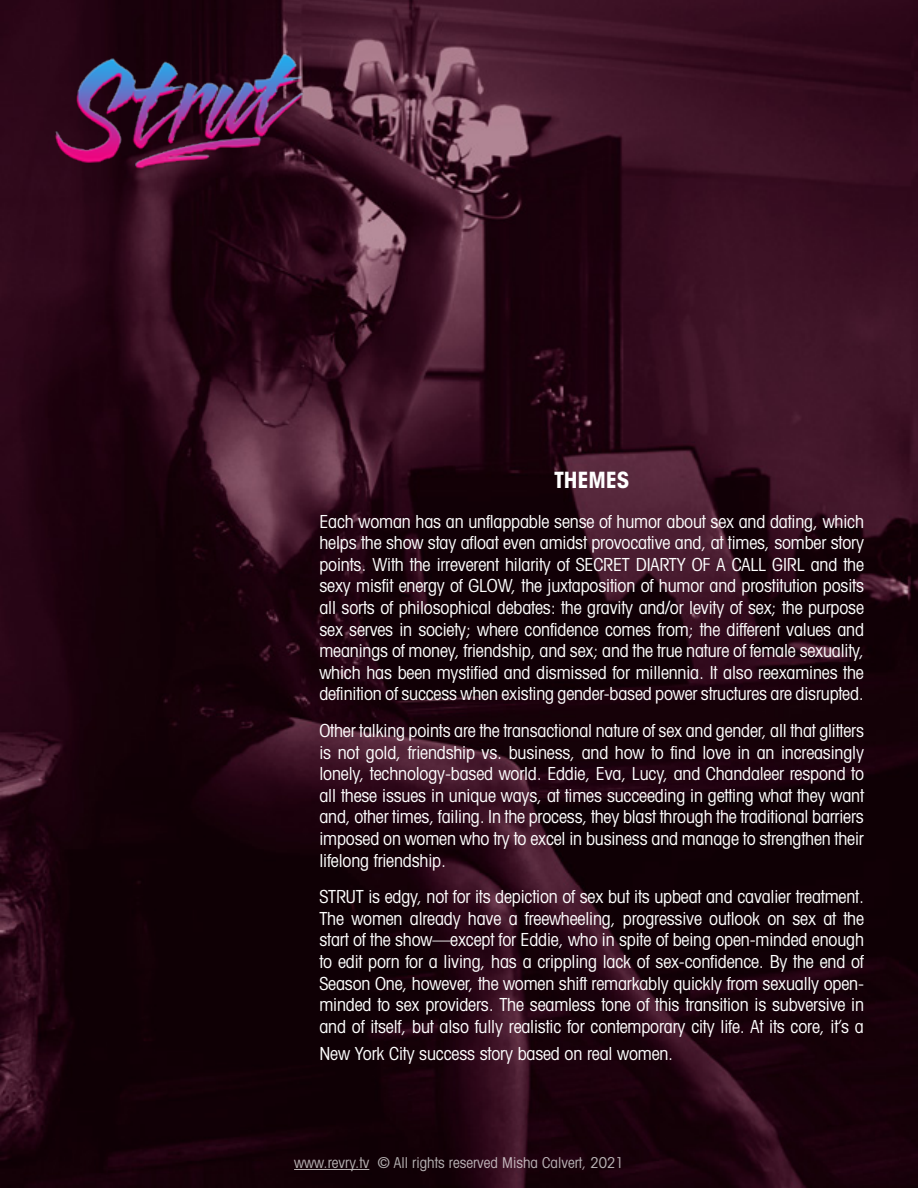
<style>
.page{position:relative;width:918px;height:1188px;background:#fff}
.page>*{position:absolute;margin:0;border:0;box-sizing:border-box;transform-origin:0 0}
.t1{font:700 condensed 22.5px "Avant Garde";letter-spacing:-.01em;color:#fff}
.t2{font:condensed 18px/21.6px "Avant Garde";letter-spacing:-.01em;color:#fff;text-align:justify}
.t3{font:condensed 15px "Avant Garde";color:#fff}
</style>
<div class="page">
<img style="left:0;top:0;width:918px;height:1188px">
<img style="left:48px;top:50px;width:265px;height:120px">
<hr style="left:294px;top:1169px;width:75px;height:1px;background:#fff">
<p class="t1" style="left:554px;top:466px;width:77px">THEMES</p>
<p class="t2" style="left:320px;top:510px;width:546px">Each woman has an unflappable sense of humor about sex and dating, which helps the show stay afloat even amidst provocative and, at times, somber story points. With the irreverent hilarity of SECRET DIARTY OF A CALL GIRL and the sexy misfit energy of GLOW, the juxtaposition of humor and prostitution posits all sorts of philosophical debates: the gravity and/or levity of sex; the purpose sex serves in society; where confidence comes from; the different values and meanings of money, friendship, and sex; and the true nature of female sexuality, which has been mystified and dismissed for millennia. It also reexamines the definition of success when existing gender-based power structures are disrupted.</p>
<p class="t2" style="left:320px;top:719px;width:546px">Other talking points are the transactional nature of sex and gender, all that glitters is not gold, friendship vs. business, and how to find love in an increasingly lonely, technology-based world. Eddie, Eva, Lucy, and Chandaleer respond to all these issues in unique ways, at times succeeding in getting what they want and, other times, failing. In the process, they blast through the traditional barriers imposed on women who try to excel in business and manage to strengthen their lifelong friendship.</p>
<p class="t2" style="left:320px;top:886px;width:546px">STRUT is edgy, not for its depiction of sex but its upbeat and cavalier treatment.<br>The women already have a freewheeling, progressive outlook on sex at the start of the show—except for Eddie, who in spite of being open-minded enough to edit porn for a living, has a crippling lack of sex-confidence. By the end of Season One, however, the women shift remarkably quickly from sexually open&shy;minded to sex providers. The seamless tone of this transition is subversive in and of itself, but also fully realistic for contemporary city life. At its core, it’s a</p>
<p class="t2" style="left:320px;top:1042px;width:355px">New York City success story based on real women.</p>
<p class="t3" style="left:294px;top:1153px;width:331px">www.revry.tv © All rights reserved Misha Calvert, 2021</p>
</div>
